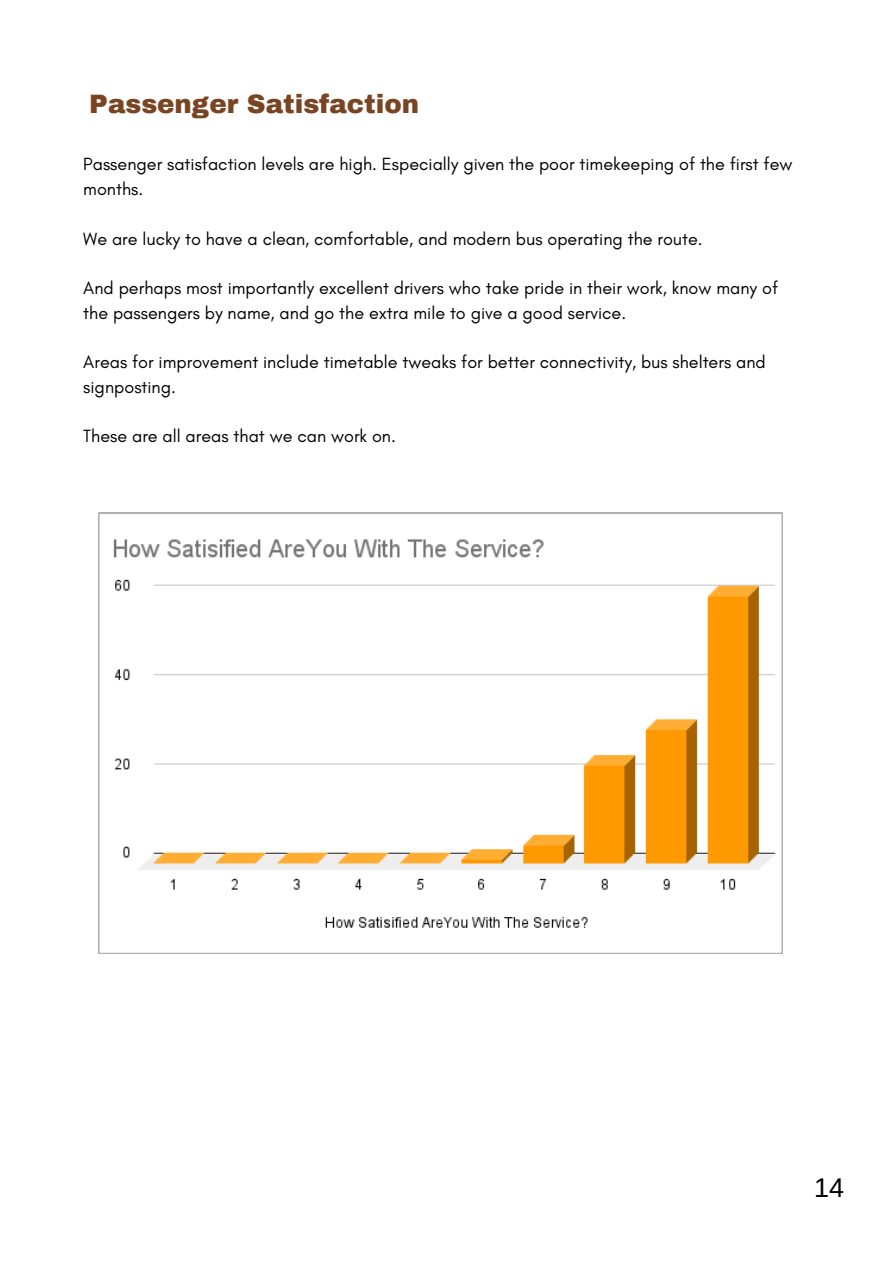
<style>
.page{position:relative;width:893px;height:1264px;background:#fff}
.page>*{position:absolute;margin:0;border:0;box-sizing:border-box;transform-origin:0 0}
.t1{font:27px "Arimo";color:#000}
.t2{font:900 25.95px "Archivo";color:#784421}
.t3{font:18px/24.8px "Glacial Indifference";color:#000}
</style>
<div class="page">
<svg style="left:98px;top:513px;width:684px;height:440px"></svg>
<p class="t2" style="left:89px;top:90px;width:331px">Passenger Satisfaction</p>
<p class="t3" style="left:83px;top:152px;width:710px">Passenger satisfaction levels are high. Especially given the poor timekeeping of the first few months.</p>
<p class="t3" style="left:83px;top:226px;width:620px">We are lucky to have a clean, comfortable, and modern bus operating the route.</p>
<p class="t3" style="left:83px;top:275px;width:696px">And perhaps most importantly excellent drivers who take pride in their work, know many of the passengers by name, and go the extra mile to give a good service.</p>
<p class="t3" style="left:83px;top:349px;width:684px">Areas for improvement include timetable tweaks for better connectivity, bus shelters and signposting.</p>
<p class="t3" style="left:83px;top:424px;width:314px">These are all areas that we can work on.</p>
<p class="t1" style="left:814px;top:1172px;width:31px">14</p>
</div>
